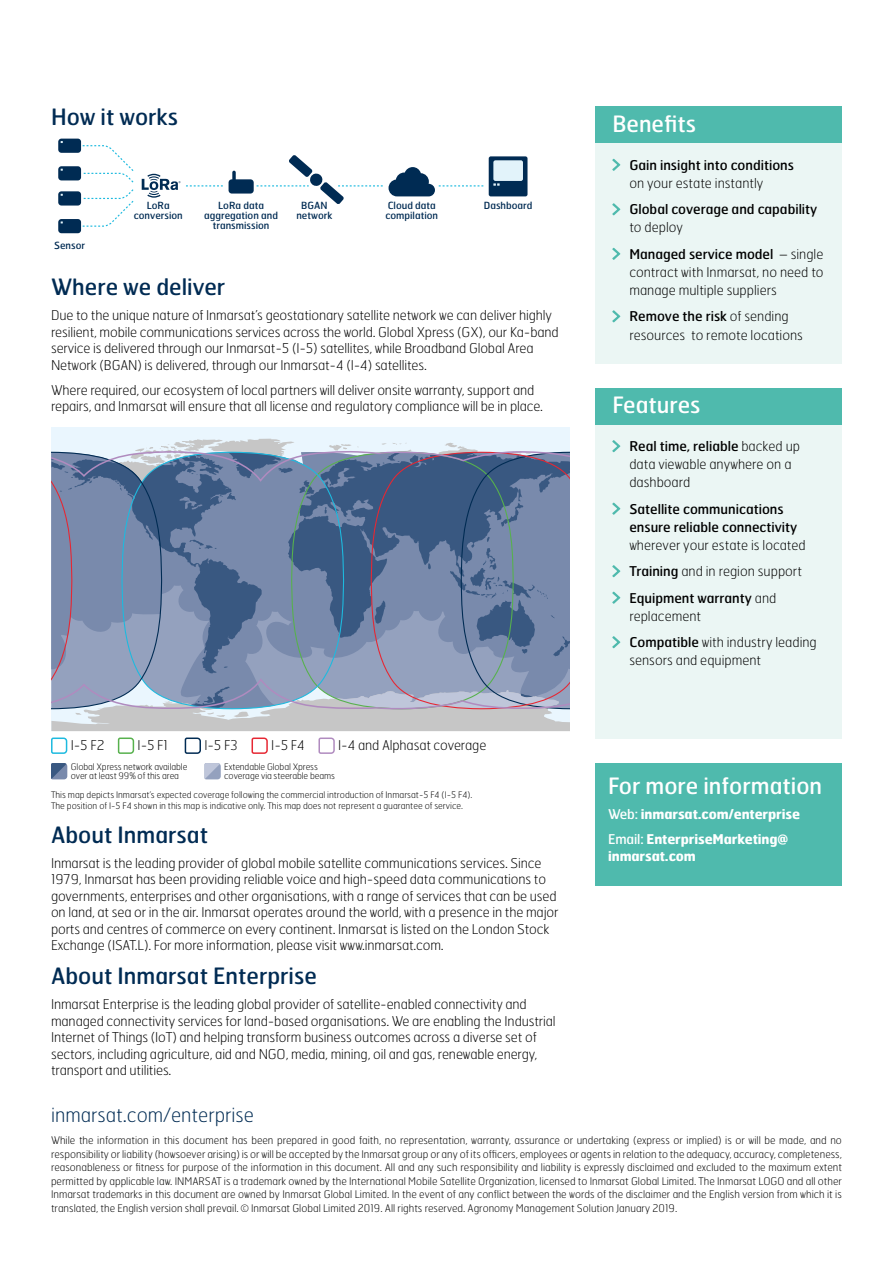
<style>
.page{position:relative;width:893px;height:1263px;background:#fff}
.page>*{position:absolute;margin:0;border:0;box-sizing:border-box;transform-origin:0 0}
._04_Medium_Header_Bl{font:22.5px "Hermes";color:#002b53}
._04_Medium_Header_Wh{font:22.5px "Hermes";color:#fff}
._09_url{font:100 19.5px "Hermes";color:#002b53}
._06_Copy{font:100 13.5px/16.5px "Hermes";letter-spacing:-.01em;color:#000}
._05_Box_Bullets{font:100 13.5px/18px "Hermes";color:#000}
._05_Box_Bullets-2{font:13.5px/18px "Hermes";color:#000}
._06_Copy-2{font:700 13.5px/16.5px "Hermes";letter-spacing:-.01em;color:#fff}
._09_Legal{font:100 10.5px/13.5px "Hermes";color:#000;text-align:justify}
.t1{font:9.9px/10.5px "Hermes";color:#002b53;text-align:center}
._08_Ts___Cs{font:100 9px/11.2px "Hermes";color:#000}
._06_Copy-3{font:100 9px/9px "Hermes";letter-spacing:-.01em;color:#000}
.s1{font-weight:100}
.s2{font-weight:400}
</style>
<div class="page">
<div style="left:595px;top:763px;width:247px;height:122px;background:#4fbaad"></div>
<svg style="left:257px;top:155px;width:126px;height:49px"></svg>
<div style="left:229px;top:179px;width:25px;height:15px;background:#002b53;border-radius:3px"></div>
<svg style="left:232px;top:171px;width:4px;height:21px"></svg>
<svg style="left:142px;top:174px;width:81px;height:24px"></svg>
<svg style="left:81px;top:145px;width:53px;height:82px"></svg>
<div style="left:58px;top:219px;width:23px;height:14px;background:#002b53;border-radius:3px"></div>
<div style="left:58px;top:191px;width:23px;height:15px;background:#002b53;border-radius:3px"></div>
<div style="left:58px;top:166px;width:23px;height:14px;background:#002b53;border-radius:3px"></div>
<div style="left:58px;top:139px;width:23px;height:14px;background:#002b53;border-radius:3px"></div>
<svg style="left:389px;top:167px;width:95px;height:29px"></svg>
<div style="left:489px;top:156px;width:38px;height:40px;background:#002b53;border-radius:2px"></div>
<div style="left:493px;top:160px;width:30px;height:21px;background:#e2f3fa;border-radius:2px"></div>
<svg style="left:493px;top:183px;width:7px;height:3px"></svg>
<div style="left:51px;top:428px;width:519px;height:303px;background:#eaf6fe"></div>
<svg style="left:51px;top:439px;width:519px;height:292px;background:#7c8dab"></svg>
<svg style="left:51px;top:763px;width:16px;height:16px"></svg>
<svg style="left:51px;top:737px;width:17px;height:17px"></svg>
<svg style="left:117px;top:737px;width:18px;height:17px"></svg>
<svg style="left:184px;top:737px;width:17px;height:17px"></svg>
<svg style="left:251px;top:737px;width:17px;height:17px"></svg>
<svg style="left:318px;top:737px;width:17px;height:17px"></svg>
<svg style="left:204px;top:763px;width:17px;height:16px"></svg>
<div style="left:595px;top:142px;width:247px;height:222px;background:#ebf6f4"></div>
<svg style="left:612px;top:159px;width:8px;height:12px"></svg>
<svg style="left:612px;top:203px;width:8px;height:12px"></svg>
<svg style="left:612px;top:248px;width:8px;height:12px"></svg>
<svg style="left:612px;top:310px;width:8px;height:12px"></svg>
<div style="left:595px;top:423px;width:247px;height:316px;background:#ebf6f4"></div>
<svg style="left:612px;top:440px;width:8px;height:12px"></svg>
<svg style="left:612px;top:503px;width:8px;height:12px"></svg>
<svg style="left:612px;top:565px;width:8px;height:12px"></svg>
<svg style="left:612px;top:592px;width:8px;height:12px"></svg>
<svg style="left:612px;top:636px;width:8px;height:12px"></svg>
<div style="left:595px;top:107px;width:247px;height:36px;background:#4fbaad"></div>
<div style="left:595px;top:388px;width:247px;height:36px;background:#4fbaad"></div>
<p class="_04_Medium_Header_Bl" style="left:51px;top:103px;width:129px">How it works</p>
<p class="t1" style="left:147px;top:199px;width:24px">LoRa</p>
<p class="t1" style="left:484px;top:199px;width:50px">Dashboard</p>
<p class="t1" style="left:134px;top:210px;width:51px">conversion</p>
<p class="t1" style="left:204px;top:199px;width:75px">LoRa data aggregation and transmission</p>
<p class="t1" style="left:385px;top:199px;width:54px;text-align:left">Cloud data compilation</p>
<p class="t1" style="left:296px;top:199px;width:37px">BGAN network</p>
<p class="t1" style="left:54px;top:240px;width:33px">Sensor</p>
<p class="_04_Medium_Header_Bl" style="left:51px;top:273px;width:176px">Where we deliver</p>
<p class="_06_Copy" style="left:51px;top:307px;width:509px">Due to the unique nature of Inmarsat’s geostationary satellite network we can deliver highly resilient, mobile communications services across the world. Global Xpress (GX), our Ka-band service is delivered through our Inmarsat-5 (I-5) satellites, while Broadband Global Area Network (BGAN) is delivered, through our Inmarsat-4 (I-4) satellites.</p>
<p class="_06_Copy" style="left:51px;top:381px;width:494px">Where required, our ecosystem of local partners will deliver onsite warranty, support and repairs, and Inmarsat will ensure that all license and regulatory compliance will be in place.</p>
<p class="_06_Copy" style="left:71px;top:737px;width:35px">I-5 F2</p>
<p class="_06_Copy" style="left:138px;top:737px;width:32px">I-5 F1</p>
<p class="_06_Copy" style="left:204px;top:737px;width:34px">I-5 F3</p>
<p class="_06_Copy" style="left:271px;top:737px;width:35px">I-5 F4</p>
<p class="_06_Copy" style="left:338px;top:737px;width:150px">I-4 and Alphasat coverage</p>
<p class="_08_Ts___Cs" style="left:51px;top:788px;width:423px">This map depicts Inmarsat’s expected coverage following the commercial introduction of Inmarsat-5 F4 (I-5 F4).<br>The position of I-5 F4 shown in this map is indicative only. This map does not represent a guarantee of service.</p>
<p class="_04_Medium_Header_Bl" style="left:51px;top:820px;width:159px">About Inmarsat</p>
<p class="_06_Copy" style="left:51px;top:854px;width:509px">Inmarsat is the leading provider of global mobile satellite communications services. Since 1979, Inmarsat has been providing reliable voice and high-speed data communications to governments, enterprises and other organisations, with a range of services that can be used on land, at sea or in the air. Inmarsat operates around the world, with a presence in the major ports and centres of commerce on every continent. Inmarsat is listed on the London Stock Exchange (ISAT.L). For more information, please visit www.inmarsat.com.</p>
<p class="_04_Medium_Header_Bl" style="left:51px;top:962px;width:267px">About Inmarsat Enterprise</p>
<p class="_06_Copy" style="left:51px;top:996px;width:506px">Inmarsat Enterprise is the leading global provider of satellite-enabled connectivity and managed connectivity services for land-based organisations. We are enabling the Industrial Internet of Things (IoT) and helping transform business outcomes across a diverse set of sectors, including agriculture, aid and NGO, media, mining, oil and gas, renewable energy, transport and utilities.</p>
<p class="_06_Copy-3" style="left:71px;top:762px;width:118px">Global Xpress network available over at least 99% of this area</p>
<p class="_06_Copy-3" style="left:224px;top:762px;width:112px">Extendable Global Xpress coverage via steerable beams</p>
<p class="_04_Medium_Header_Wh" style="left:612px;top:109px;width:85px">Benefits</p>
<p class="_05_Box_Bullets-2" style="left:629px;top:156px;width:166px">Gain insight into conditions <span class="s1">on your estate instantly</span></p>
<p class="_05_Box_Bullets-2" style="left:629px;top:200px;width:190px">Global coverage and capability <span class="s1">to deploy</span></p>
<p class="_05_Box_Bullets" style="left:629px;top:245px;width:196px;text-align:justify"><span class="s2">Managed service model</span> – single contract with Inmarsat, no need to manage multiple suppliers</p>
<p class="_05_Box_Bullets" style="left:629px;top:307px;width:175px"><span class="s2">Remove the risk</span> of sending resources to remote locations</p>
<p class="_04_Medium_Header_Wh" style="left:612px;top:391px;width:90px">Features</p>
<p class="_05_Box_Bullets" style="left:629px;top:437px;width:172px"><span class="s2">Real time, reliable</span> backed up data viewable anywhere on a dashboard</p>
<p class="_05_Box_Bullets-2" style="left:629px;top:499px;width:178px">Satellite communications ensure reliable connectivity <span class="s1">wherever your estate is located</span></p>
<p class="_05_Box_Bullets" style="left:629px;top:562px;width:174px"><span class="s2">Training</span> and in region support</p>
<p class="_05_Box_Bullets-2" style="left:629px;top:588px;width:149px">Equipment warranty <span class="s1">and replacement</span></p>
<p class="_05_Box_Bullets" style="left:629px;top:633px;width:189px"><span class="s2">Compatible</span> with industry leading sensors and equipment</p>
<p class="_04_Medium_Header_Wh" style="left:608px;top:772px;width:216px">For more information</p>
<p class="_06_Copy-2" style="left:608px;top:805px;width:193px"><span class="s2">Web:</span> inmarsat.com/enterprise</p>
<p class="_06_Copy-2" style="left:608px;top:830px;width:182px"><span class="s2">Email:</span> EnterpriseMarketing@ inmarsat.com</p>
<p class="_09_url" style="left:51px;top:1103px;width:204px">inmarsat.com/enterprise</p>
<p class="_09_Legal" style="left:51px;top:1133px;width:792px">While the information in this document has been prepared in good faith, no representation, warranty, assurance or undertaking (express or implied) is or will be made, and no responsibility or liability (howsoever arising) is or will be accepted by the Inmarsat group or any of its officers, employees or agents in relation to the adequacy, accuracy, completeness, reasonableness or fitness for purpose of the information in this document. All and any such responsibility and liability is expressly disclaimed and excluded to the maximum extent permitted by applicable law. INMARSAT is a trademark owned by the International Mobile Satellite Organization, licensed to Inmarsat Global Limited. The Inmarsat LOGO and all other Inmarsat trademarks in this document are owned by Inmarsat Global Limited. In the event of any conflict between the words of the disclaimer and the English version from which it is translated, the English version shall prevail. © Inmarsat Global Limited 2019. All rights reserved. Agronomy Management Solution January 2019.</p>
</div>
